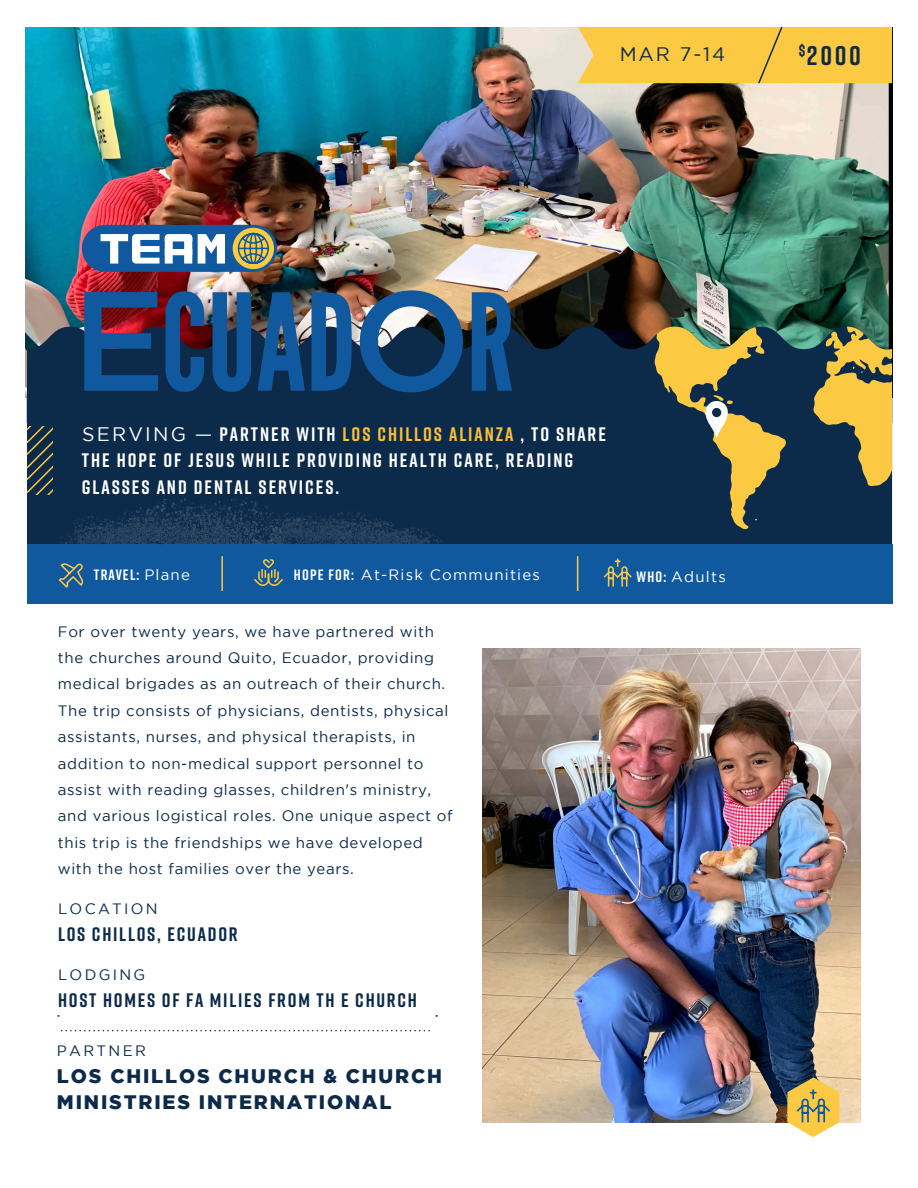
<style>
.page{position:relative;width:918px;height:1188px;background:#fff}
.page>*{position:absolute;margin:0;border:0;box-sizing:border-box;transform-origin:0 0}
.t1{font:133.95px "League Gothic";color:#10599f}
.t2{font:700 27px "Rift";color:#0c2a49}
.t3{font:700 19.5px/26.4px "Rift";letter-spacing:.1em;color:#fff}
.t4{font:700 19.5px "Rift";letter-spacing:.09em;color:#0c2a49}
.t5{font:900 19.5px/26.4px "Gotham";letter-spacing:.095em;color:#0c2a49}
.t6{font:19.5px "Gotham";color:#0c2a49}
.t7{font:15px/26.4px "Gotham";letter-spacing:.04em;color:#0c2a49}
.t8{font:15px "Gotham";letter-spacing:.08em;color:#fff}
.t9{font:15px "Gotham";letter-spacing:.155em;color:#0c2a49}
.t10{font:700 15px "Rift";letter-spacing:.08em;color:#fff}
.s1{font-family:"Gotham";font-weight:500;font-size:141px}
.s2{font-family:"Gotham";font-weight:400}
.s3{color:#fbc037}
.s4{font-family:"Rift";font-weight:700}
</style>
<div class="page">
<img style="left:26px;top:27px;width:866px;height:371px">
<div style="left:27px;top:327px;width:865px;height:217px;background:#0c2a49"></div>
<svg style="left:613px;top:327px;width:173px;height:202px;background:#495347"></svg>
<svg style="left:813px;top:327px;width:79px;height:159px;background:#928646"></svg>
<svg style="left:705px;top:401px;width:23px;height:38px"></svg>
<div style="left:712px;top:408px;width:9px;height:9px;background:#0c2a49;border-radius:50%"></div>
<div style="left:82px;top:225px;width:195px;height:47px;background:#10599f;border-radius:24px"></div>
<svg style="left:198px;top:234px;width:27px;height:30px"></svg>
<svg style="left:101px;top:234px;width:91px;height:30px"></svg>
<div style="left:233px;top:228px;width:41px;height:41px;background:#fcca42;border-radius:50%"></div>
<svg style="left:237px;top:232px;width:33px;height:33px"></svg>
<svg style="left:62px;top:1030px;width:368px;height:1px"></svg>
<svg style="left:27px;top:427px;width:26px;height:68px;background:#344547"></svg>
<div style="left:27px;top:544px;width:865px;height:60px;background:#10599f"></div>
<svg style="left:58px;top:563px;width:26px;height:25px"></svg>
<img style="left:289px;top:500px;width:165px;height:44px">
<img style="left:57px;top:482px;width:232px;height:62px">
<img style="left:483px;top:648px;width:378px;height:474px">
<svg style="left:787px;top:1077px;width:52px;height:60px;background:#d6bb68"></svg>
<svg style="left:578px;top:26px;width:314px;height:59px;background:#f7c94b"></svg>
<svg style="left:254px;top:559px;width:29px;height:27px"></svg>
<svg style="left:603px;top:558px;width:29px;height:29px"></svg>
<hr style="left:221px;top:556px;width:2px;height:35px;background:#fcca42">
<hr style="left:577px;top:556px;width:1px;height:35px;background:#fcca42">
<h3 class="t6" style="left:620px;top:43px;width:107px">MAR 7-14</h3>
<h2 class="t2" style="left:799px;top:36px;width:64px"><sup>$</sup>2000</h2>
<h1 class="t1" style="left:72px;top:263px;width:445px"><span class="s1">E</span>CUAD<span class="s1">O</span>R</h1>
<h3 class="t3" style="left:82px;top:421px;width:526px"><span class="s2">SERVING —</span> PARTNER WITH <span class="s3">LOS CHILLOS ALIANZA</span> , TO SHARE<br>THE HOPE OF JESUS WHILE PROVIDING HEALTH CARE, READING<br>GLASSES AND DENTAL SERVICES.</h3>
<p class="t10" style="left:94px;top:564px;width:97px">TRAVEL: <span class="s2">Plane</span></p>
<p class="t8" style="left:294px;top:566px;width:247px"><span class="s4">HOPE FOR:</span> At-Risk Communities</p>
<p class="t8" style="left:637px;top:568px;width:91px"><span class="s4">WHO:</span> Adults</p>
<p class="t7" style="left:58px;top:618px;width:396px">For over twenty years, we have partnered with the churches around Quito, Ecuador, providing medical brigades as an outreach of their church.<br>The trip consists of physicians, dentists, physical assistants, nurses, and physical therapists, in addition to non-medical support personnel to assist with reading glasses, children's ministry, and various logistical roles. One unique aspect of this trip is the friendships we have developed with the host families over the years.</p>
<p class="t9" style="left:58px;top:900px;width:101px">LOCATION</p>
<h3 class="t4" style="left:58px;top:920px;width:181px">LOS CHILLOS, ECUADOR</h3>
<p class="t9" style="left:58px;top:967px;width:89px">LODGING</p>
<h3 class="t4" style="left:58px;top:986px;width:360px">HOST HOMES OF FA MILIES FROM TH E CHURCH</h3>
<p class="t9" style="left:57px;top:1043px;width:91px">PARTNER</p>
<h3 class="t5" style="left:57px;top:1062px;width:387px">LOS CHILLOS CHURCH &amp; CHURCH<br>MINISTRIES INTERNATIONAL</h3>
</div>
